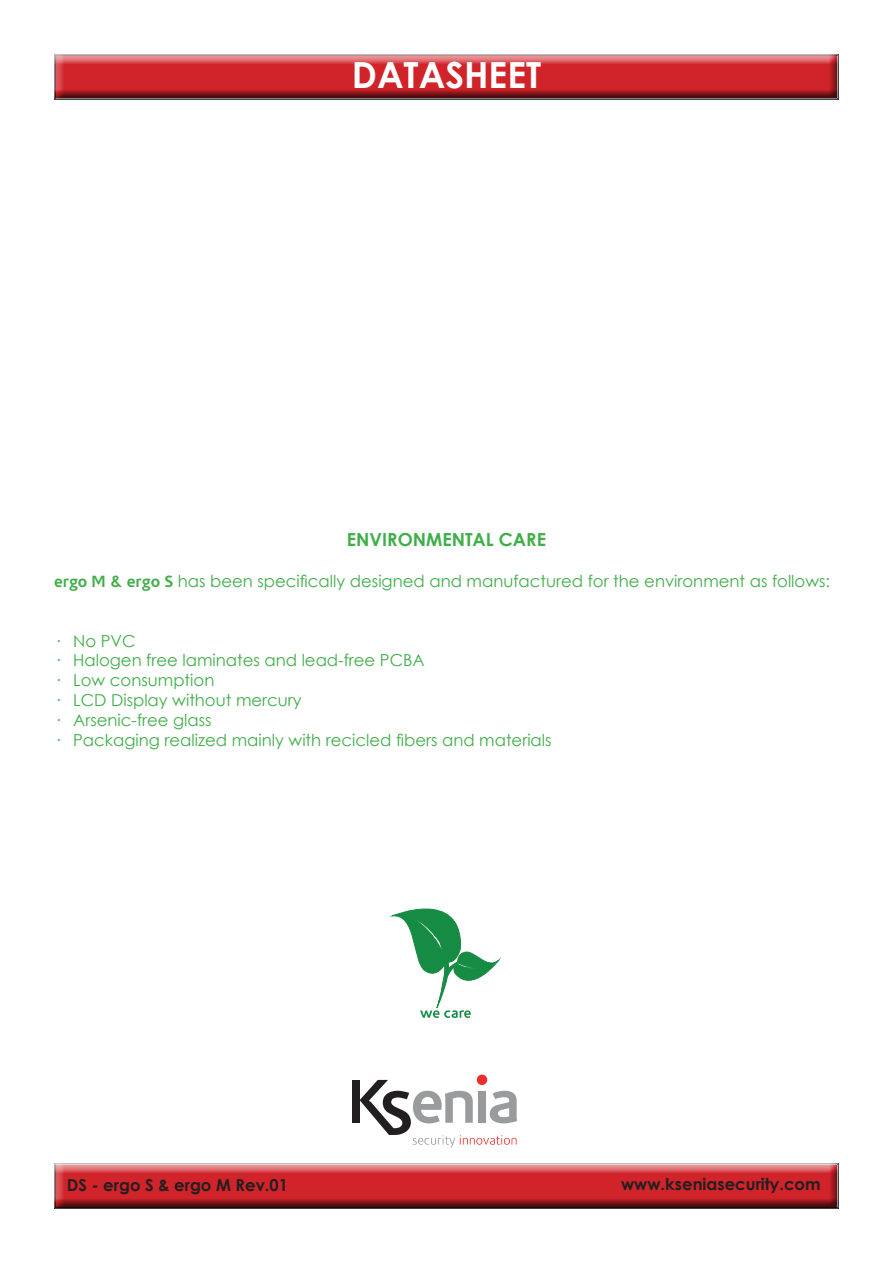
<style>
.page{position:relative;width:893px;height:1263px;background:#fff}
.page>*{position:absolute;margin:0;border:0;box-sizing:border-box;transform-origin:0 0}
.t1{font:700 36px "Century Gothic";color:#fff}
.t2{font:700 18px "Century Gothic";color:#40ae49}
.t3{font:16.5px/19.8px "Century Gothic";color:#40ae49}
.t4{font:700 16.5px "Century Gothic";color:#231f20}
.s1{font-family:"Corisande";font-weight:700}
</style>
<div class="page">
<div style="left:53px;top:54px;width:786px;height:48px;background:#231f20;opacity:.75"></div>
<div style="left:53px;top:1163px;width:787px;height:48px;background:#231f20;opacity:.75"></div>
<div style="left:477px;top:1074px;width:10px;height:11px;background:#eb2e2a;border-radius:50%"></div>
<div style="left:352px;top:1080px;width:8px;height:43px;background:#231f20"></div>
<svg style="left:360px;top:1080px;width:157px;height:67px"></svg>
<svg style="left:392px;top:908px;width:107px;height:110px"></svg>
<h1 class="t1" style="left:352px;top:48px;width:191px">DATASHEET</h1>
<p class="t2" style="left:347px;top:526px;width:201px">ENVIRONMENTAL CARE</p>
<p class="t3" style="left:54px;top:571px;width:777px"><span class="s1">ergo M &amp; ergo S</span> has been specifically designed and manufactured for the environment as follows:</p>
<p class="t3" style="left:54px;top:630px;width:499px">· No PVC<br>· Halogen free laminates and lead-free PCBA<br>· Low consumption<br>· LCD Display without mercury<br>· Arsenic-free glass<br>· Packaging realized mainly with recicled fibers and materials</p>
<p class="t4" style="left:67px;top:1172px;width:223px">DS - ergo S &amp; ergo M Rev.01</p>
<p class="t4" style="left:621px;top:1172px;width:201px">www.kseniasecurity.com</p>
</div>
